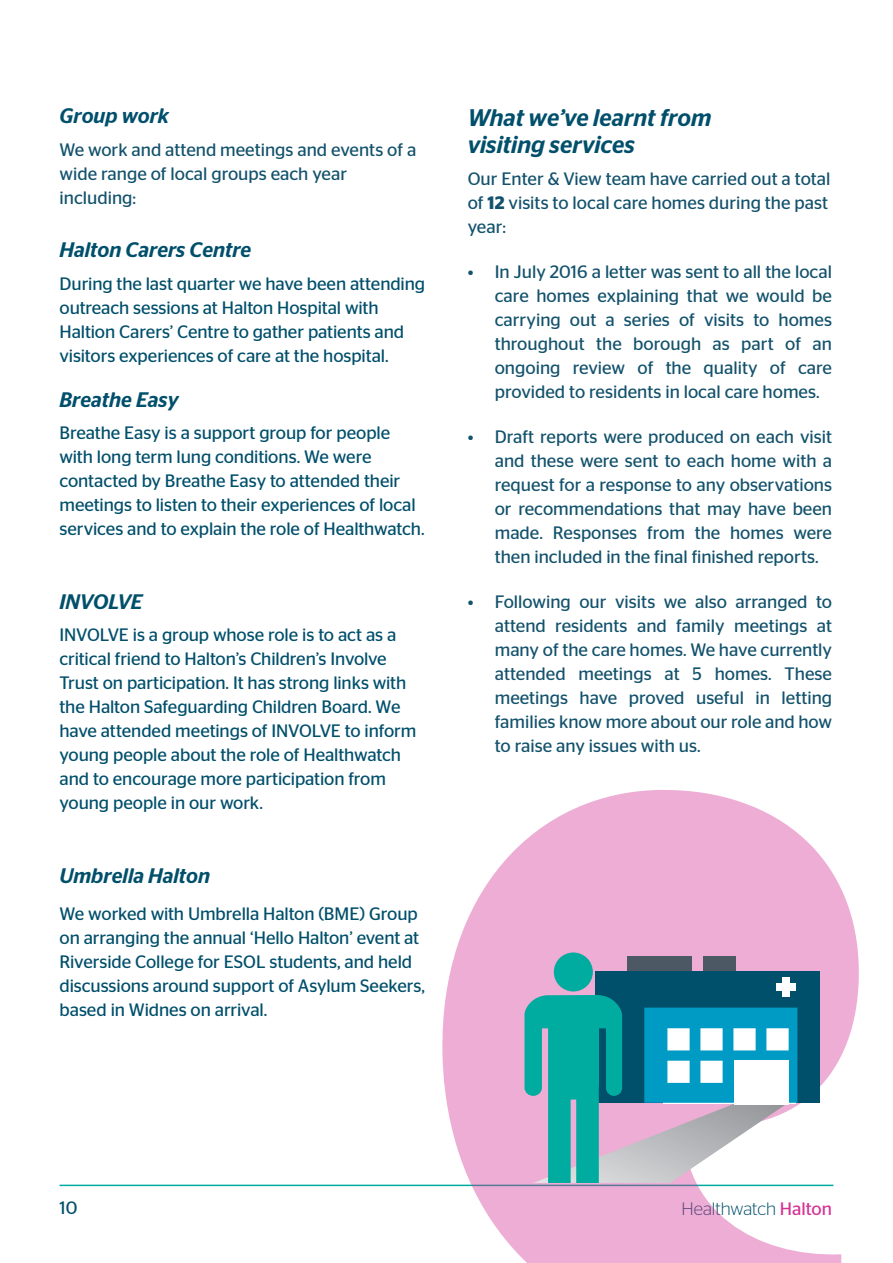
<style>
.page{position:relative;width:893px;height:1263px;background:#fff}
.page>*{position:absolute;margin:0;border:0;box-sizing:border-box;transform-origin:0 0}
.t1{font:italic 500 24px/27px "Stag Sans";color:#004f6b}
.t2{font:italic 500 21px "Stag Sans";color:#004f6b}
.t3{font:18px/24px "Stag Sans";letter-spacing:-.005em;color:#004f6b}
.t4{font:18px/24px "Stag Sans";color:#13526c;text-align:justify}
.t5{font:300 18px "Stag Sans";color:#004f6b}
.s1{font-weight:600}
.s2{font-weight:400;color:#d53294}
</style>
<div class="page">
<hr style="left:60px;top:1184px;width:773px;height:2px;background:#00aca0">
<svg style="left:441px;top:790px;width:418px;height:473px;fill:#eeadd4"></svg>
<div style="left:595px;top:971px;width:224px;height:132px;background:#004f6b"></div>
<div style="left:627px;top:956px;width:64px;height:15px;background:#4c5965"></div>
<div style="left:703px;top:956px;width:33px;height:15px;background:#4c5965"></div>
<div style="left:783px;top:977px;width:7px;height:20px;background:#fff"></div>
<div style="left:777px;top:984px;width:19px;height:7px;background:#fff"></div>
<div style="left:554px;top:952px;width:39px;height:39px;background:#00aca0;border-radius:50%"></div>
<svg style="left:524px;top:995px;width:273px;height:188px"></svg>
<div style="left:734px;top:1060px;width:54px;height:44px;background:#fff"></div>
<p class="t2" style="left:60px;top:104px;width:111px">Group work</p>
<p class="t4" style="left:60px;top:137px;width:358px;text-align:left">We work and attend meetings and events of a wide range of local groups each year including:</p>
<p class="t2" style="left:60px;top:238px;width:193px">Halton Carers Centre</p>
<p class="t3" style="left:60px;top:271px;width:367px">During the last quarter we have been attending outreach sessions at Halton Hospital with Haltion Carers’ Centre to gather patients and visitors experiences of care at the hospital.</p>
<p class="t2" style="left:60px;top:387px;width:121px">Breathe Easy</p>
<p class="t3" style="left:60px;top:421px;width:367px">Breathe Easy is a support group for people with long term lung conditions. We were contacted by Breathe Easy to attended their meetings to listen to their experiences of local services and to explain the role of Healthwatch.</p>
<p class="t2" style="left:60px;top:589px;width:85px">INVOLVE</p>
<p class="t3" style="left:60px;top:623px;width:358px">INVOLVE is a group whose role is to act as a critical friend to Halton’s Children’s Involve Trust on participation. It has strong links with the Halton Safeguarding Children Board. We have attended meetings of INVOLVE to inform young people about the role of Healthwatch and to encourage more participation from young people in our work.</p>
<p class="t2" style="left:60px;top:863px;width:152px">Umbrella Halton</p>
<p class="t3" style="left:60px;top:901px;width:367px">We worked with Umbrella Halton (BME) Group on arranging the annual ‘Hello Halton’ event at Riverside College for ESOL students, and held discussions around support of Asylum Seekers, based in Widnes on arrival.</p>
<h1 class="t1" style="left:468px;top:104px;width:245px">What we’ve learnt from visiting services</h1>
<p class="t4" style="left:468px;top:167px;width:364px;text-align:left">Our Enter &amp; View team have carried out a total of <span class="s1">12</span> visits to local care homes during the past year:</p>
<p class="t4" style="left:495px;top:260px;width:339px;text-indent:-27px">• In July 2016 a letter was sent to all the local care homes explaining that we would be carrying out a series of visits to homes throughout the borough as part of an ongoing review of the quality of care provided to residents in local care homes.</p>
<p class="t4" style="left:495px;top:425px;width:339px;text-indent:-27px">• Draft reports were produced on each visit and these were sent to each home with a request for a response to any observations or recommendations that may have been made. Responses from the homes were then included in the final finished reports.</p>
<p class="t4" style="left:495px;top:590px;width:339px;text-indent:-27px">• Following our visits we also arranged to attend residents and family meetings at many of the care homes. We have currently attended meetings at 5 homes. These meetings have proved useful in letting families know more about our role and how to raise any issues with us.</p>
<p class="t3" style="left:60px;top:1196px;width:19px">10</p>
<p class="t5" style="left:681px;top:1198px;width:152px">Healthwatch <span class="s2">Halton</span></p>
</div>
